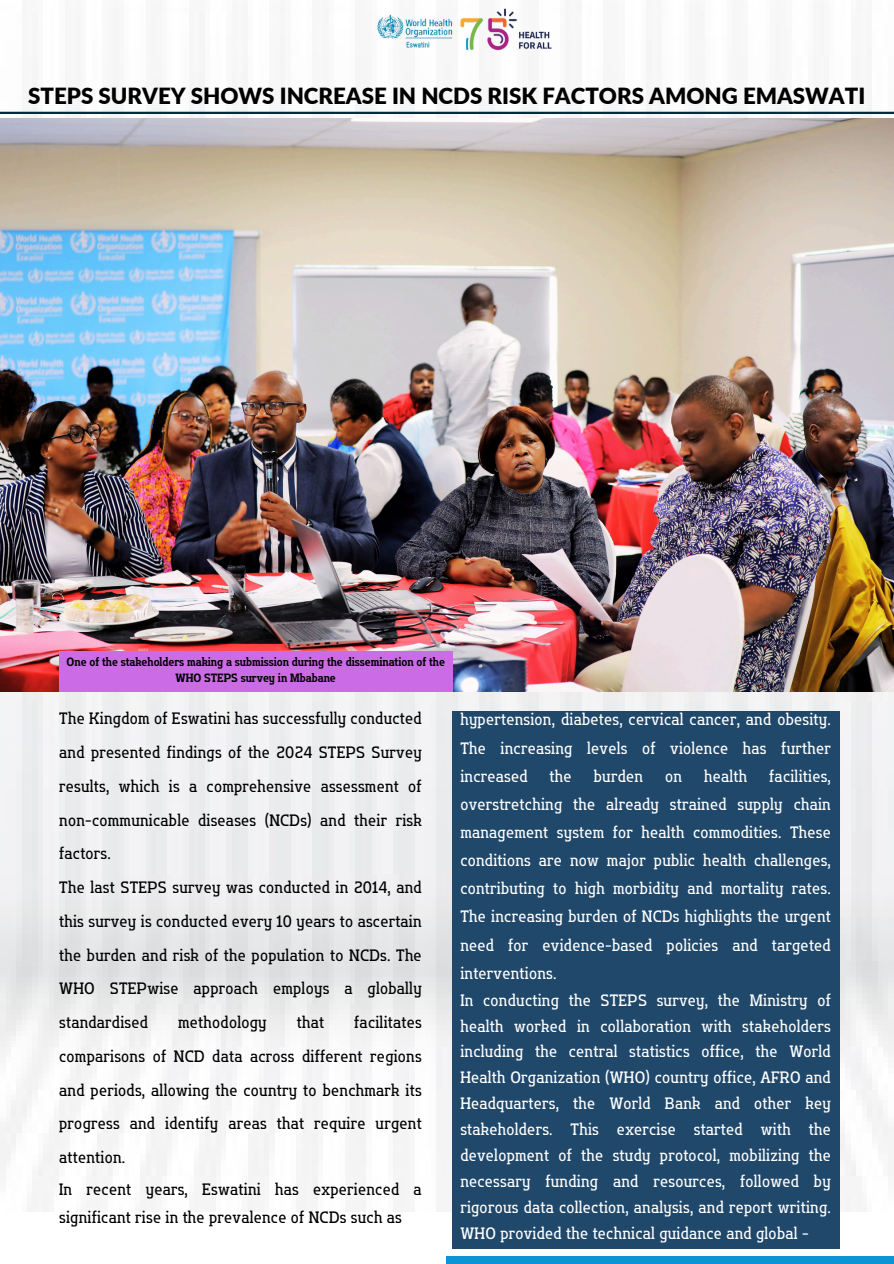
<style>
.page{position:relative;width:894px;height:1264px;background:#fff}
.page>*{position:absolute;margin:0;border:0;box-sizing:border-box;transform-origin:0 0}
.t1{font:900 22.2px "Lato";color:#000}
.t2{font:16.5px/26.8px "Flatory Slab 400 Semi Cond";letter-spacing:.02em;color:#fff;text-align:justify}
.t3{font:16.5px/33.8px "Flatory Slab 400 Semi Cond";letter-spacing:.02em;color:#000}
.t4{font:12px/16px "Flatory Slab 700 Semi Cond";color:#000;text-align:center}
</style>
<div class="page">
<img style="left:0;top:72px;width:893px;height:1138px">
<img style="left:0;top:118px;width:893px;height:573px">
<div style="left:452px;top:711px;width:387px;height:537px;background:#20486b"></div>
<hr style="left:0;top:112px;width:893px;height:2px;background:#022a3d">
<img style="left:376px;top:8px;width:176px;height:43px">
<div style="left:59px;top:651px;width:393px;height:40px;background:#cb6ce6"></div>
<div style="left:446px;top:1255px;width:447px;height:8px;background:#0c94d4"></div>
<p class="t1" style="left:28px;top:82px;width:838px">STEPS SURVEY SHOWS INCREASE IN NCDS RISK FACTORS AMONG EMASWATI</p>
<h1 class="t4" style="left:66px;top:654px;width:380px">One of the stakeholders making a submission during the dissemination of the<br>WHO STEPS survey in Mbabane</h1>
<p class="t3" style="left:59px;top:701px;width:364px">The Kingdom of Eswatini has successfully conducted and presented findings of the 2024 STEPS Survey results, which is a comprehensive assessment of non-communicable diseases (NCDs) and their risk factors.<br>The last STEPS survey was conducted in 2014, and this survey is conducted every 10 years to ascertain the burden and risk of the population to NCDs. The WHO STEPwise approach employs a globally standardised</p>
<p class="t3" style="left:59px;top:1005px;width:364px;text-align:justify;text-indent:295px">facilitates comparisons of NCD data across different regions and periods, allowing the country to benchmark its progress and identify areas that require urgent attention.</p>
<p class="t3" style="left:59px;top:1174px;width:364px;line-height:28.2px">In recent years, Eswatini has experienced a significant rise in the prevalence of NCDs such as</p>
<p class="t3" style="left:178px;top:1005px;width:90px">methodology</p>
<p class="t3" style="left:297px;top:1005px;width:29px">that</p>
<p class="t2" style="left:460px;top:705px;width:372px;line-height:28.2px">hypertension, diabetes, cervical cancer, and obesity.<br>The increasing levels of violence has further increased</p>
<p class="t2" style="left:460px;top:762px;width:372px;text-align:left;text-indent:309px">facilities, overstretching the already strained supply chain management system for health commodities. These conditions are now major public health challenges, contributing to high morbidity and mortality rates.<br>The increasing burden of NCDs highlights the urgent need for evidence-based policies and targeted interventions.<br>In conducting the STEPS survey, the Ministry of health worked in collaboration with stakeholders including the central statistics office, the World Health Organization (WHO) country office, AFRO and Headquarters, the World Bank and other key stakeholders. This exercise started with the development of the study protocol, mobilizing the necessary funding and resources, followed by rigorous data collection, analysis, and report writing.<br>WHO provided the technical guidance and global -</p>
<p class="t2" style="left:549px;top:762px;width:23px">the</p>
<p class="t2" style="left:593px;top:762px;width:51px">burden</p>
<p class="t2" style="left:665px;top:762px;width:18px">on</p>
<p class="t2" style="left:704px;top:762px;width:44px">health</p>
</div>
